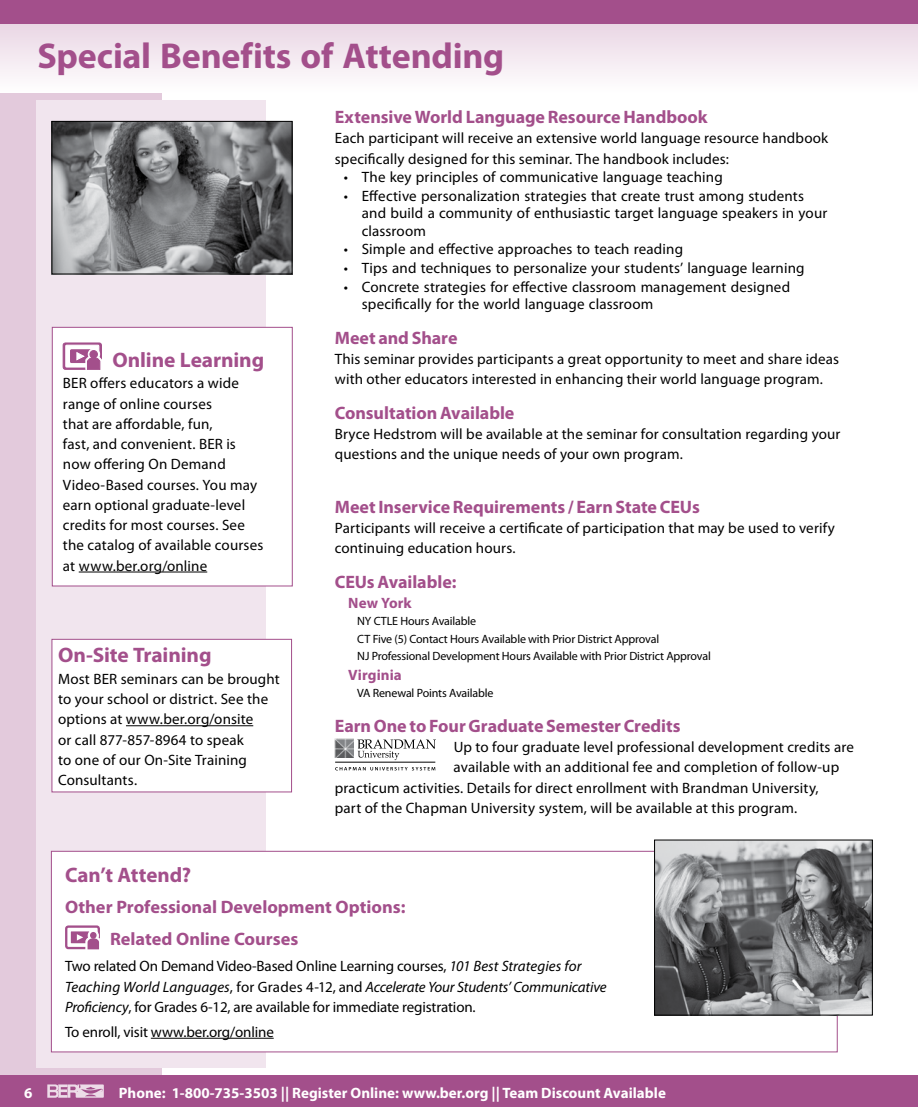
<style>
.page{position:relative;width:918px;height:1107px;background:#fff}
.page>*{position:absolute;margin:0;border:0;box-sizing:border-box;transform-origin:0 0}
.t1{font:700 36px "Myriad Pro";letter-spacing:-.005em;color:#a34f8b}
.t2{font:700 21px "Myriad Pro";letter-spacing:-.005em;color:#a34f8b}
.t3{font:700 18px/32.4px "Myriad Pro";letter-spacing:-.005em;color:#a34f8b}
.t4{font:15px/20.2px "Myriad Pro";letter-spacing:.01em;color:#000}
.t5{font:15px/20.2px "Myriad Pro";letter-spacing:-.01em;color:#000}
.t6{font:700 15px "Myriad Pro";color:#fff}
.t7{font:700 15px "Myriad Pro";letter-spacing:.005em;color:#a34f8b}
.t8{font:12px/17.2px "Myriad Pro";letter-spacing:-.01em;color:#000}
.s1{font-style:italic}
</style>
<div class="page">
<div style="left:0;top:0;width:162px;height:1107px;background:#e3cadc"></div>
<div style="left:0;top:1076px;width:918px;height:31px;background:#a34f8b"></div>
<svg style="left:47px;top:1084px;width:57px;height:14px"></svg>
<svg style="left:0;top:24px;width:918px;height:68px"></svg>
<div style="left:0;top:0;width:918px;height:24px;background:#a34f8b"></div>
<div style="left:36px;top:101px;width:230px;height:967px;background:#f1e5ee"></div>
<div style="left:51px;top:851px;width:786px;height:201px;background:#fff"></div>
<hr style="left:151px;top:1038px;width:123px;height:1px;background:#000">
<div style="left:65px;top:925px;width:35px;height:24px;border:2px solid #a34f8b;border-radius:2px"></div>
<div style="left:71px;top:931px;width:18px;height:12px;background:#a34f8b"></div>
<div style="left:88px;top:930px;width:11px;height:11px;border:1px solid #fff;border-radius:50%"></div>
<div style="left:89px;top:931px;width:8px;height:8px;background:#a34f8b;border-radius:50%"></div>
<div style="left:88px;top:930px;width:10px;height:10px;border:2px solid #fff;border-radius:50%"></div>
<svg style="left:77px;top:934px;width:23px;height:16px"></svg>
<div style="left:51px;top:851px;width:786px;height:201px;border:1px solid #a34f8b"></div>
<div style="left:52px;top:327px;width:240px;height:259px;background:#fff"></div>
<hr style="left:79px;top:572px;width:128px;height:1px;background:#000">
<svg style="left:63px;top:343px;width:38px;height:26px"></svg>
<div style="left:63px;top:343px;width:39px;height:27px;border:1px solid #a34f8b;border-radius:2px"></div>
<svg style="left:66px;top:345px;width:33px;height:22px"></svg>
<div style="left:66px;top:345px;width:33px;height:22px;border:1px solid #fff"></div>
<div style="left:71px;top:350px;width:24px;height:13px;background:#a34f8b"></div>
<div style="left:70px;top:350px;width:25px;height:13px;border:1px solid #a34f8b"></div>
<div style="left:88px;top:349px;width:12px;height:11px;border:1px solid #fff;border-radius:50%"></div>
<div style="left:90px;top:350px;width:8px;height:8px;border:1px solid #a34f8b;border-radius:50%"></div>
<svg style="left:76px;top:352px;width:26px;height:18px"></svg>
<div style="left:52px;top:327px;width:240px;height:259px;border:1px solid #a34f8b"></div>
<div style="left:52px;top:639px;width:240px;height:153px;background:#fff"></div>
<hr style="left:126px;top:726px;width:127px;height:1px;background:#000">
<div style="left:52px;top:639px;width:240px;height:153px;border:1px solid #a34f8b"></div>
<svg style="left:357px;top:739px;width:79px;height:21px"></svg>
<svg style="left:335px;top:767px;width:100px;height:3px"></svg>
<img style="left:335px;top:738px;width:19px;height:20px">
<hr style="left:335px;top:762px;width:100px;height:1px;background:#000">
<img style="left:54px;top:123px;width:236px;height:149px">
<div style="left:52px;top:121px;width:240px;height:153px;border:1px solid #000"></div>
<img style="left:656px;top:842px;width:215px;height:171px">
<div style="left:654px;top:840px;width:219px;height:175px;border:1px solid #000"></div>
<h1 class="t1" style="left:38px;top:32px;width:468px">Special Benefits of Attending</h1>
<p class="t3" style="left:335px;top:100px;width:374px">Extensive World Language Resource Handbook</p>
<p class="t4" style="left:335px;top:128px;width:495px">Each participant will receive an extensive world language resource handbook specifically designed for this seminar. The handbook includes:</p>
<p class="t4" style="left:344px;top:167px;width:380px">• The key principles of communicative language teaching</p>
<p class="t4" style="left:362px;top:187px;width:467px;line-height:17.2px;text-indent:-18px">• Effective personalization strategies that create trust among students and build a community of enthusiastic target language speakers in your classroom</p>
<p class="t4" style="left:344px;top:239px;width:341px">• Simple and effective approaches to teach reading</p>
<p class="t4" style="left:344px;top:258px;width:462px">• Tips and techniques to personalize your students’ language learning</p>
<p class="t4" style="left:362px;top:278px;width:430px;line-height:17.2px;text-indent:-18px">• Concrete strategies for effective classroom management designed specifically for the world language classroom</p>
<p class="t3" style="left:335px;top:321px;width:124px">Meet and Share</p>
<p class="t4" style="left:335px;top:349px;width:506px">This seminar provides participants a great opportunity to meet and share ideas with other educators interested in enhancing their world language program.</p>
<p class="t3" style="left:335px;top:396px;width:181px">Consultation Available</p>
<p class="t4" style="left:335px;top:424px;width:507px">Bryce Hedstrom will be available at the seminar for consultation regarding your questions and the unique needs of your own program.</p>
<h2 class="t2" style="left:112px;top:346px;width:153px">Online Learning</h2>
<p class="t4" style="left:63px;top:373px;width:202px">BER offers educators a wide range of online courses<br>that are affordable, fun,<br>fast, and convenient. BER is now offering On Demand<br>Video‑Based courses. You may earn optional graduate‑level credits for most courses. See the catalog of available courses at www.ber.org/online</p>
<p class="t3" style="left:335px;top:490px;width:367px">Meet Inservice Requirements / Earn State CEUs</p>
<p class="t4" style="left:335px;top:518px;width:502px">Participants will receive a certificate of participation that may be used to verify continuing education hours.</p>
<p class="t3" style="left:335px;top:565px;width:123px">CEUs Available:</p>
<p class="t7" style="left:348px;top:593px;width:65px">New York</p>
<p class="t8" style="left:357px;top:612px;width:355px">NY CTLE Hours Available<br>CT Five (5) Contact Hours Available with Prior District Approval<br>NJ Professional Development Hours Available with Prior District Approval</p>
<p class="t7" style="left:348px;top:665px;width:55px">Virginia</p>
<p class="t8" style="left:357px;top:684px;width:138px">VA Renewal Points Available</p>
<p class="t3" style="left:335px;top:709px;width:347px">Earn One to Four Graduate Semester Credits</p>
<p class="t4" style="left:454px;top:737px;width:402px">Up to four graduate level professional development credits are</p>
<p class="t4" style="left:454px;top:757px;width:387px">available with an additional fee and completion of follow‑up</p>
<p class="t4" style="left:335px;top:777px;width:485px">practicum activities. Details for direct enrollment with Brandman University,</p>
<p class="t4" style="left:335px;top:797px;width:464px">part of the Chapman University system, will be available at this program.</p>
<h2 class="t2" style="left:58px;top:641px;width:155px">On‑Site Training</h2>
<p class="t4" style="left:58px;top:668px;width:223px">Most BER seminars can be brought to your school or district. See the options at www.ber.org/onsite<br>or call 877‑857‑8964 to speak<br>to one of our On‑Site Training<br>Consultants.</p>
<h2 class="t2" style="left:65px;top:861px;width:128px">Can’t Attend?</h2>
<p class="t3" style="left:110px;top:890px;width:297px;text-indent:-45px">Other Professional Development Options:<br>Related Online Courses</p>
<p class="t5" style="left:65px;top:956px;width:543px">Two related On Demand Video-Based Online Learning courses, <span class="s1">101 Best Strategies for<br>Teaching World Languages</span>, for Grades 4-12, and <span class="s1">Accelerate Your Students’ Communicative<br>Proficiency</span>, for Grades 6-12, are available for immediate registration.</p>
<p class="t5" style="left:65px;top:1021px;width:210px">To enroll, visit www.ber.org/online</p>
<p class="t6" style="left:24px;top:1083px;width:10px">6</p>
<p class="t6" style="left:119px;top:1083px;width:549px">Phone: 1-800-735-3503 || Register Online: www.ber.org || Team Discount Available</p>
</div>
